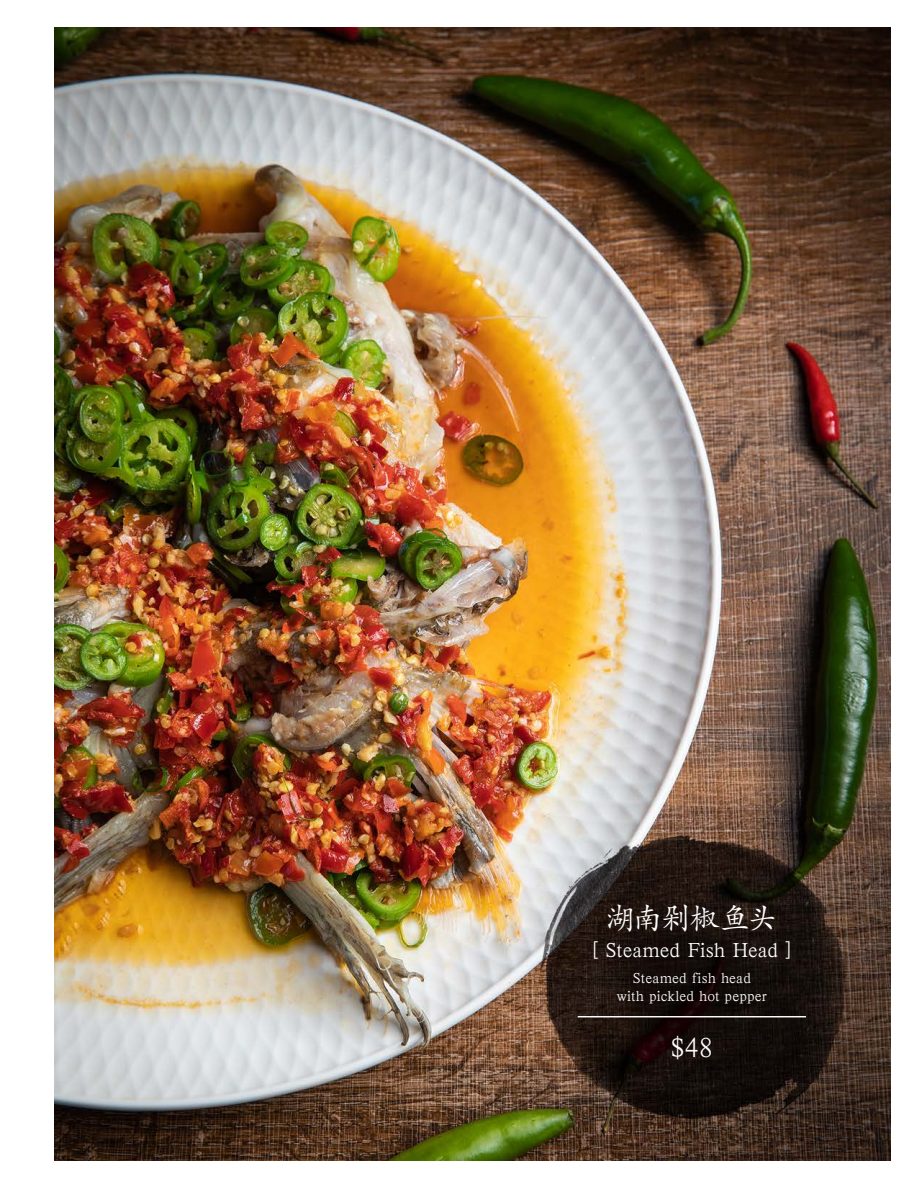
<style>
.page{position:relative;width:918px;height:1188px;background:#fff}
.page>*{position:absolute;margin:0;border:0;box-sizing:border-box;transform-origin:0 0}
.In_Circle-_Header{font:30px "SIL Kai Reg Jian";letter-spacing:-.065em;color:#fff}
.In_Circle_-_Price_va{font:28.5px "SIL Kai Reg Jian";color:#fff}
.In_Circle-_Header__e{font:21px "SIL Kai Reg Jian";color:#fff}
.In_Circle-_Body_with{font:15px/18px "SIL Kai Reg Jian";letter-spacing:.005em;color:#fff;text-align:center}
</style>
<div class="page">
<img style="left:54px;top:27px;width:837px;height:1134px">
<hr style="left:578px;top:1016px;width:228px;height:1px;background:#fff">
<p class="In_Circle-_Header" style="left:606px;top:898px;width:174px">湖南剁椒鱼头</p>
<p class="In_Circle-_Header__e" style="left:592px;top:936px;width:200px">[ Steamed Fish Head ]</p>
<p class="In_Circle-_Body_with" style="left:617px;top:968px;width:151px">Steamed fish head<br>with pickled hot pepper</p>
<p class="In_Circle_-_Price_va" style="left:671px;top:1029px;width:44px">$48</p>
</div>
